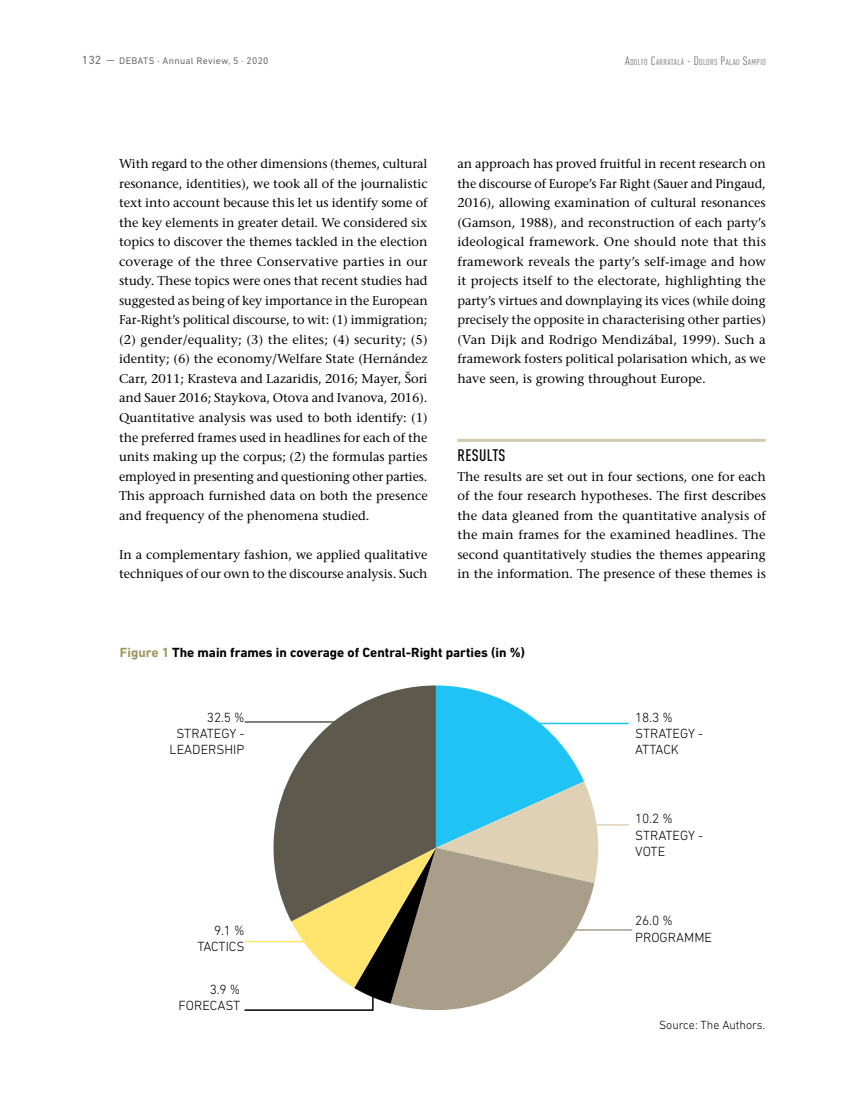
<style>
.page{position:relative;width:851px;height:1106px;background:#fff}
.page>*{position:absolute;margin:0;border:0;box-sizing:border-box;transform-origin:0 0}
.t1{font:500 condensed 16.5px "DIN Pro";letter-spacing:.02em;color:#000}
.t2{font:300 13.5px/16.2px "DIN Next LT Pro";color:#000}
.t3{font:700 13.5px "DIN Next LT Pro";color:#000}
.t4{font:12.75px/19.5px "Stone Serif";color:#000;text-align:justify}
.t5{font:300 12px "DIN Next LT Pro";color:#000}
.t6{font:9.75px "DIN Next LT Pro";letter-spacing:.03em;color:#6d6e71}
.t7{font:condensed 8.4px "DIN Pro";letter-spacing:.045em;color:#6d6e71}
.s1{font-size:12px}
.s2{color:#a09863}
</style>
<div class="page">
<hr style="left:457px;top:439px;width:308px;height:3px;background:#d0caad">
<svg style="left:244px;top:685px;width:358px;height:326px"></svg>
<hr style="left:244px;top:940px;width:80px;height:2px;background:#ffe46d">
<hr style="left:244px;top:721px;width:102px;height:1px;background:#5e594d">
<hr style="left:527px;top:722px;width:101px;height:2px;background:#20c4f4">
<hr style="left:527px;top:824px;width:101px;height:1px;background:#ded1b5">
<hr style="left:530px;top:929px;width:102px;height:1px;background:#a89e89">
<p class="t6" style="left:82px;top:55px;width:188px"><span class="s1">132</span> — DEBATS · Annual Review, 5 · 2020</p>
<p class="t7" style="left:625px;top:56px;width:142px"><span class="s1">A</span>DOLFO <span class="s1">C</span>ARRATALÁ <span class="s1">- D</span> OLORS <span class="s1">P</span>ALAU <span class="s1">S</span>AMPIO</p>
<p class="t4" style="left:119px;top:154px;width:310px">With regard to the other dimensions (themes, cultural resonance, identities), we took all of the journalistic text into account because this let us identify some of the key elements in greater detail. We considered six topics to discover the themes tackled in the election coverage of the three Conservative parties in our study. These topics were ones that recent studies had suggested as being of key importance in the European Far-Right’s political discourse, to wit: (1) immigration; (2) gender/equality; (3) the elites; (4) security; (5) identity; (6) the economy/Welfare State (Hernández Carr, 2011; Krasteva and Lazaridis, 2016; Mayer, Šori and Sauer 2016; Staykova, Otova and Ivanova, 2016).<br>Quantitative analysis was used to both identify: (1) the preferred frames used in headlines for each of the units making up the corpus; (2) the formulas parties employed in presenting and questioning other parties.<br>This approach furnished data on both the presence and frequency of the phenomena studied.</p>
<p class="t4" style="left:119px;top:544px;width:310px">In a complementary fashion, we applied qualitative techniques of our own to the discourse analysis. Such</p>
<p class="t4" style="left:457px;top:154px;width:310px">an approach has proved fruitful in recent research on the discourse of Europe’s Far Right (Sauer and Pingaud, 2016), allowing examination of cultural resonances (Gamson, 1988), and reconstruction of each party’s ideological framework. One should note that this framework reveals the party’s self-image and how it projects itself to the electorate, highlighting the party’s virtues and downplaying its vices (while doing precisely the opposite in characterising other parties) (Van Dijk and Rodrigo Mendizábal, 1999). Such a framework fosters political polarisation which, as we have seen, is growing throughout Europe.</p>
<p class="t1" style="left:457px;top:443px;width:50px">RESULTS</p>
<p class="t4" style="left:457px;top:466px;width:310px">The results are set out in four sections, one for each of the four research hypotheses. The first describes the data gleaned from the quantitative analysis of the main frames for the examined headlines. The second quantitatively studies the themes appearing in the information. The presence of these themes is</p>
<p class="t3" style="left:120px;top:644px;width:406px"><span class="s2">Figure 1</span> The main frames in coverage of Central-Right parties (in %)</p>
<p class="t2" style="left:169px;top:708px;width:76px;text-align:right">32.5 %<br>STRATEGY -<br>LEADERSHIP</p>
<p class="t2" style="left:197px;top:922px;width:49px;text-align:right">9.1 %<br>TACTICS</p>
<p class="t2" style="left:178px;top:981px;width:63px;text-align:right">3.9 %<br>FORECAST</p>
<p class="t2" style="left:635px;top:708px;width:70px">18.3 %<br>STRATEGY -<br>ATTACK</p>
<p class="t2" style="left:635px;top:810px;width:70px">10.2 %<br>STRATEGY -<br>VOTE</p>
<p class="t2" style="left:635px;top:912px;width:78px">26.0 %<br>PROGRAMME</p>
<p class="t5" style="left:659px;top:1018px;width:108px">Source: The Authors.</p>
</div>
